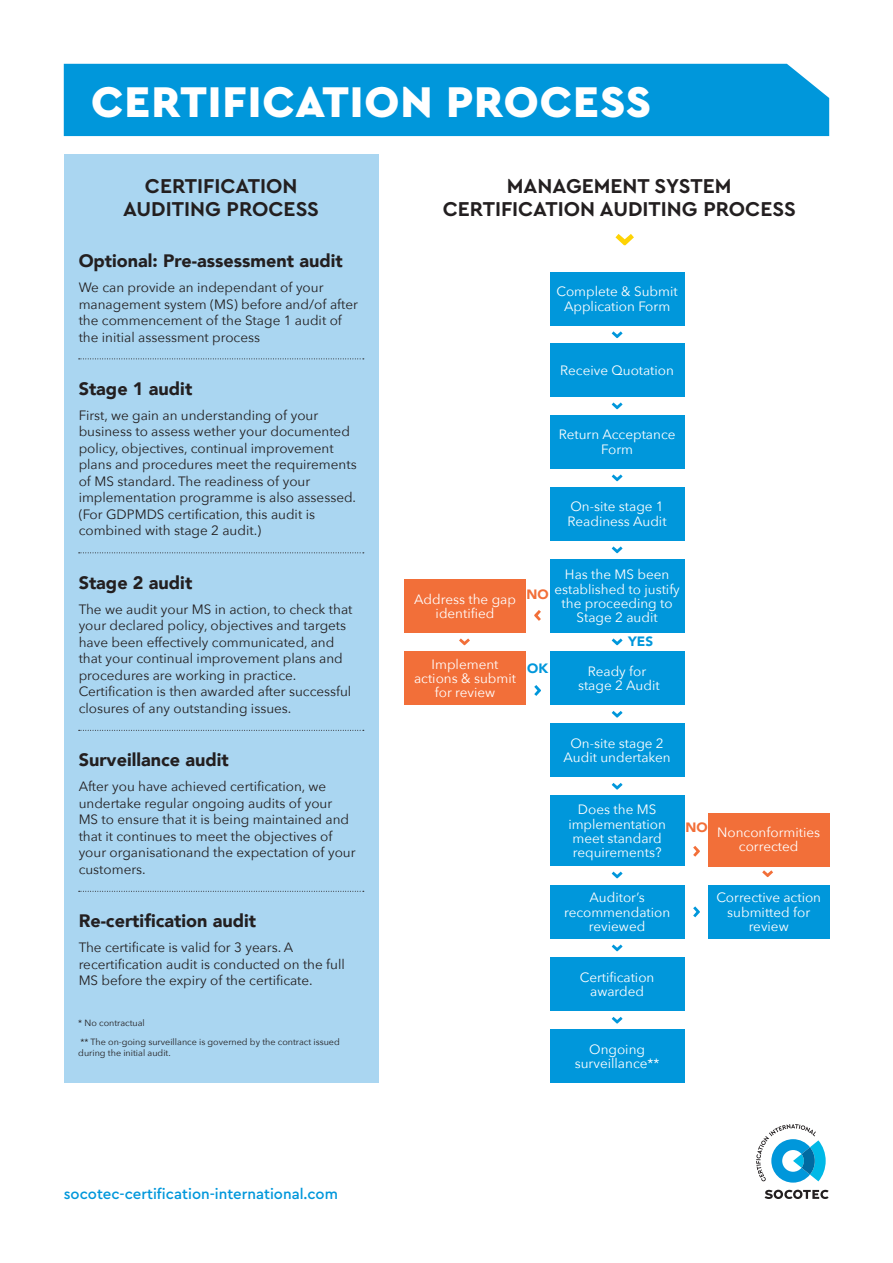
<style>
.page{position:relative;width:893px;height:1263px;background:#fff}
.page>*{position:absolute;margin:0;border:0;box-sizing:border-box;transform-origin:0 0}
.t1{font:900 45px "Cera PRO";letter-spacing:.02em;color:#fff}
.t2{font:700 21px/22.5px "Cera PRO";color:#231f20;text-align:center}
.t3{font:900 18px "Avenir";color:#231f20}
.t4{font:500 15px "Cera PRO";color:#0097db}
.t5{font:13.5px/16.5px "Avenir Next";color:#231f20}
.t6{font:13.5px/14.2px "Avenir Next";color:#fff;text-align:center}
.t7{font:900 13.5px "Avenir";color:#0097db}
.t8{font:900 13.5px "Avenir";color:#f26f39}
.t9{font:9px/19px "Avenir Next";color:#231f20}
</style>
<div class="page">
<div style="left:64px;top:154px;width:314px;height:928px;background:#aad6f1"></div>
<div style="left:64px;top:64px;width:765px;height:72px;background:#0097db"></div>
<svg style="left:764px;top:1190px;width:65px;height:9px"></svg>
<svg style="left:756px;top:1124px;width:70px;height:58px"></svg>
<div style="left:550px;top:272px;width:134px;height:53px;background:#0097db"></div>
<div style="left:550px;top:343px;width:134px;height:53px;background:#0097db"></div>
<div style="left:550px;top:415px;width:134px;height:53px;background:#0097db"></div>
<div style="left:550px;top:487px;width:134px;height:53px;background:#0097db"></div>
<div style="left:550px;top:652px;width:134px;height:53px;background:#0097db"></div>
<div style="left:550px;top:724px;width:134px;height:53px;background:#0097db"></div>
<div style="left:550px;top:885px;width:134px;height:53px;background:#0097db"></div>
<div style="left:550px;top:957px;width:134px;height:53px;background:#0097db"></div>
<div style="left:550px;top:1029px;width:134px;height:53px;background:#0097db"></div>
<div style="left:550px;top:559px;width:134px;height:74px;background:#0097db"></div>
<div style="left:404px;top:580px;width:122px;height:53px;background:#f26f39"></div>
<div style="left:708px;top:813px;width:121px;height:53px;background:#f26f39"></div>
<div style="left:708px;top:885px;width:121px;height:53px;background:#0097db"></div>
<svg style="left:612px;top:331px;width:11px;height:7px"></svg>
<svg style="left:615px;top:234px;width:19px;height:11px"></svg>
<svg style="left:612px;top:402px;width:11px;height:7px"></svg>
<svg style="left:612px;top:474px;width:11px;height:7px"></svg>
<svg style="left:612px;top:546px;width:11px;height:7px"></svg>
<svg style="left:612px;top:638px;width:11px;height:7px"></svg>
<svg style="left:612px;top:711px;width:11px;height:6px"></svg>
<svg style="left:612px;top:783px;width:11px;height:6px"></svg>
<svg style="left:612px;top:871px;width:11px;height:7px"></svg>
<svg style="left:762px;top:870px;width:11px;height:7px"></svg>
<svg style="left:693px;top:846px;width:7px;height:11px"></svg>
<svg style="left:693px;top:906px;width:7px;height:11px"></svg>
<svg style="left:612px;top:944px;width:11px;height:7px"></svg>
<svg style="left:612px;top:1017px;width:11px;height:6px"></svg>
<svg style="left:459px;top:638px;width:11px;height:7px"></svg>
<svg style="left:534px;top:685px;width:7px;height:11px"></svg>
<svg style="left:534px;top:610px;width:7px;height:11px"></svg>
<div style="left:550px;top:795px;width:134px;height:71px;background:#0097db"></div>
<svg style="left:79px;top:358px;width:285px;height:1px"></svg>
<svg style="left:79px;top:552px;width:285px;height:1px"></svg>
<svg style="left:79px;top:730px;width:285px;height:1px"></svg>
<svg style="left:79px;top:891px;width:285px;height:1px"></svg>
<div style="left:404px;top:652px;width:122px;height:53px;background:#f26f39"></div>
<h1 class="t1" style="left:91px;top:72px;width:561px">CERTIFICATION PROCESS</h1>
<h2 class="t2" style="left:123px;top:174px;width:197px">CERTIFICATION<br>AUDITING PROCESS</h2>
<h2 class="t2" style="left:443px;top:174px;width:355px">MANAGEMENT SYSTEM<br>CERTIFICATION AUDITING PROCESS</h2>
<h3 class="t3" style="left:79px;top:245px;width:266px">Optional: Pre-assessment audit</h3>
<p class="t5" style="left:79px;top:278px;width:281px">We can provide an independant of your management system (MS) before and/of after the commencement of the Stage 1 audit of the initial assessment process</p>
<h3 class="t3" style="left:79px;top:373px;width:115px">Stage 1 audit</h3>
<p class="t5" style="left:79px;top:406px;width:279px">First, we gain an understanding of your business to assess wether your documented policy, objectives, continual improvement plans and procedures meet the requirements of MS standard. The readiness of your implementation programme is also assessed. (For GDPMDS certification, this audit is combined with stage 2 audit.)</p>
<h3 class="t3" style="left:79px;top:567px;width:115px">Stage 2 audit</h3>
<p class="t5" style="left:79px;top:600px;width:275px">The we audit your MS in action, to check that your declared policy, objectives and targets have been effectively communicated, and that your continual improvement plans and procedures are working in practice.<br>Certification is then awarded after successful closures of any outstanding issues.</p>
<h3 class="t3" style="left:79px;top:745px;width:152px">Surveillance audit</h3>
<p class="t5" style="left:79px;top:778px;width:278px">After you have achieved certification, we undertake regular ongoing audits of your<br>MS to ensure that it is being maintained and that it continues to meet the objectives of your organisationand the expectation of your customers.</p>
<h3 class="t3" style="left:79px;top:906px;width:179px">Re-certification audit</h3>
<p class="t5" style="left:79px;top:939px;width:268px">The certificate is valid for 3 years. A recertification audit is conducted on the full<br>MS before the expiry of the certificate.</p>
<p class="t9" style="left:78px;top:1013px;width:263px">* No contractual<br>** The on-going surveillance is governed by the contract issued</p>
<p class="t9" style="left:78px;top:1043px;width:94px">during the initial audit.</p>
<p class="t4" style="left:64px;top:1184px;width:276px">socotec-certification-international.com</p>
<p class="t6" style="left:556px;top:284px;width:123px">Complete &amp; Submit<br>Application Form</p>
<p class="t6" style="left:560px;top:362px;width:115px">Receive Quotation</p>
<p class="t6" style="left:559px;top:427px;width:118px">Return Acceptance<br>Form</p>
<p class="t6" style="left:568px;top:499px;width:100px;text-align:left">On-site stage 1<br>Readiness Audit</p>
<p class="t6" style="left:414px;top:591px;width:103px">Address the gap identified</p>
<p class="t6" style="left:414px;top:656px;width:103px">Implement actions &amp; submit for review</p>
<p class="t6" style="left:554px;top:567px;width:127px">Has the MS been established to justify the proceeding to<br>Stage 2 audit</p>
<p class="t8" style="left:527px;top:582px;width:24px">NO</p>
<p class="t7" style="left:527px;top:657px;width:22px">OK</p>
<p class="t7" style="left:628px;top:630px;width:27px">YES</p>
<p class="t6" style="left:578px;top:663px;width:83px">Ready for stage 2 Audit</p>
<p class="t6" style="left:563px;top:735px;width:109px">On-site stage 2<br>Audit undertaken</p>
<p class="t6" style="left:568px;top:802px;width:99px">Does the MS implementation meet standard requirements?</p>
<p class="t6" style="left:564px;top:890px;width:108px">Auditor’s recommendation reviewed</p>
<p class="t6" style="left:580px;top:969px;width:76px">Certification awarded</p>
<p class="t8" style="left:685px;top:816px;width:24px">NO</p>
<p class="t6" style="left:717px;top:825px;width:105px">Nonconformities corrected</p>
<p class="t6" style="left:716px;top:890px;width:106px">Corrective action submitted for review</p>
<p class="t6" style="left:575px;top:1041px;width:86px">Ongoing surveillance**</p>
</div>
